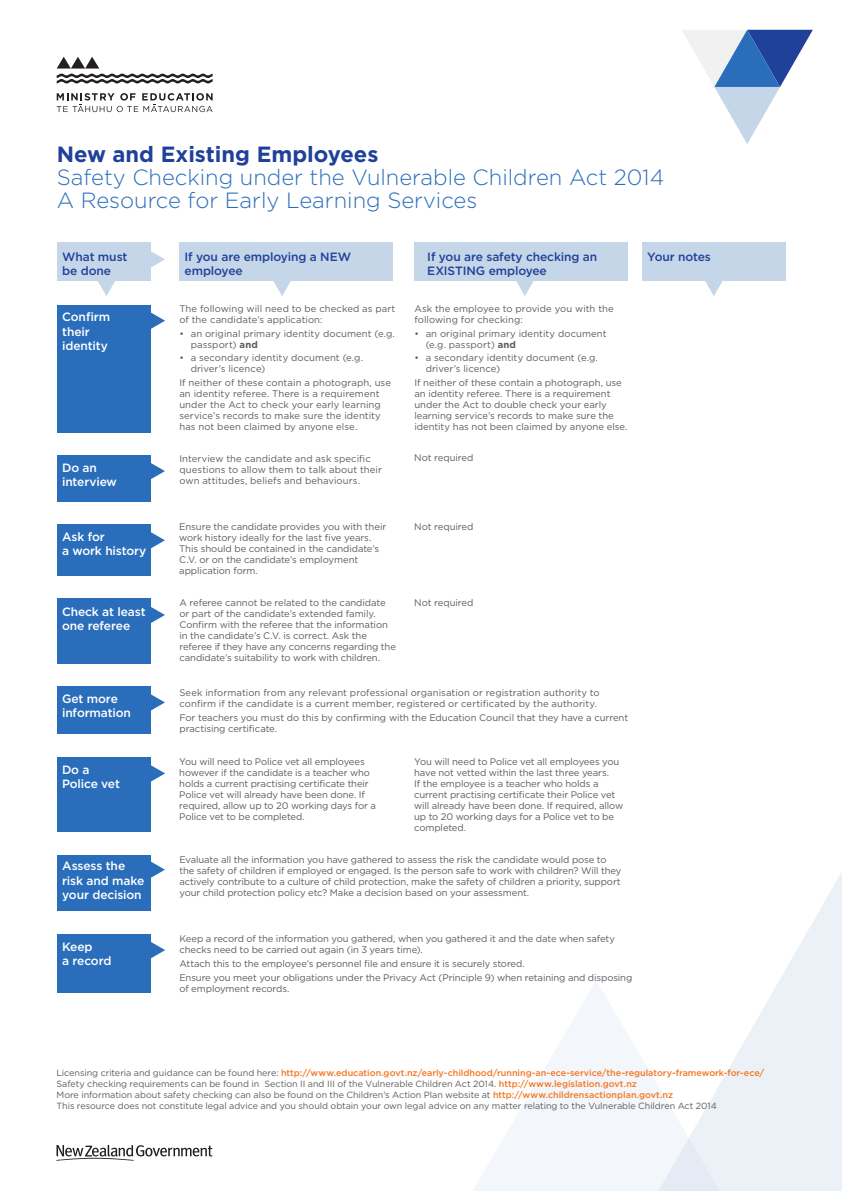
<style>
.page{position:relative;width:842px;height:1191px;background:#fff}
.page>*{position:absolute;margin:0;border:0;box-sizing:border-box;transform-origin:0 0}
.t1{font:300 22px "Gotham";color:#2a6ebb}
.t2{font:700 22px "Gotham";color:#20419a}
.boxes{font:500 12px/14.4px "Gotham";letter-spacing:-.01em;color:#fff}
.boxes-2{font:500 12px/14.4px "Gotham";letter-spacing:-.01em;color:#20419a}
.text{font:9.5px/11px "Gotham";letter-spacing:-.01em;color:#5c5c5c}
.text-2{font:9.5px/11px "Gotham";letter-spacing:.01em;color:#5c5c5c}
.text-3{font:9px/11px "Gotham";letter-spacing:-.005em;color:#5c5c5c}
.s1{font-weight:700}
.s2{font-weight:500;color:#f47721}
</style>
<div class="page">
<svg style="left:723px;top:872px;width:119px;height:319px;fill:#ecf1f7"></svg>
<svg style="left:473px;top:981px;width:250px;height:210px;fill:#f3f6fa"></svg>
<svg style="left:57px;top:93px;width:156px;height:19px"></svg>
<svg style="left:57px;top:57px;width:156px;height:26px"></svg>
<svg style="left:682px;top:30px;width:131px;height:114px"></svg>
<div style="left:57px;top:242px;width:94px;height:39px;background:#c5d6e8"></div>
<div style="left:57px;top:305px;width:94px;height:127px;background:#2a6ebb"></div>
<div style="left:57px;top:455px;width:93px;height:46px;background:#2a6ebb"></div>
<div style="left:57px;top:524px;width:93px;height:51px;background:#2a6ebb"></div>
<div style="left:57px;top:598px;width:93px;height:66px;background:#2a6ebb"></div>
<div style="left:57px;top:686px;width:93px;height:47px;background:#2a6ebb"></div>
<div style="left:57px;top:855px;width:93px;height:55px;background:#2a6ebb"></div>
<div style="left:57px;top:934px;width:93px;height:59px;background:#2a6ebb"></div>
<div style="left:57px;top:757px;width:93px;height:74px;background:#2a6ebb"></div>
<div style="left:642px;top:242px;width:144px;height:39px;background:#c5d6e8"></div>
<div style="left:179px;top:242px;width:214px;height:39px;background:#c5d6e8"></div>
<div style="left:414px;top:242px;width:214px;height:39px;background:#c5d6e8"></div>
<svg style="left:98px;top:281px;width:17px;height:15px"></svg>
<svg style="left:151px;top:312px;width:14px;height:17px"></svg>
<svg style="left:150px;top:462px;width:15px;height:18px"></svg>
<svg style="left:150px;top:531px;width:15px;height:18px"></svg>
<svg style="left:150px;top:606px;width:15px;height:18px"></svg>
<svg style="left:150px;top:693px;width:15px;height:18px"></svg>
<svg style="left:150px;top:860px;width:15px;height:18px"></svg>
<svg style="left:150px;top:941px;width:15px;height:18px"></svg>
<svg style="left:150px;top:764px;width:15px;height:18px"></svg>
<svg style="left:705px;top:281px;width:18px;height:15px"></svg>
<svg style="left:273px;top:281px;width:18px;height:15px"></svg>
<svg style="left:516px;top:281px;width:18px;height:15px"></svg>
<svg style="left:151px;top:251px;width:14px;height:17px"></svg>
<svg style="left:56px;top:1145px;width:156px;height:15px"></svg>
<p class="t2" style="left:57px;top:140px;width:323px">New and Existing Employees</p>
<p class="t1" style="left:57px;top:164px;width:609px">Safety Checking under the Vulnerable Children Act 2014</p>
<p class="t1" style="left:57px;top:187px;width:422px">A Resource for Early Learning Services</p>
<p class="boxes-2" style="left:62px;top:249px;width:67px">What must be done</p>
<p class="boxes" style="left:62px;top:310px;width:49px">Confirm their</p>
<p class="boxes" style="left:62px;top:338px;width:47px">identity</p>
<p class="boxes" style="left:62px;top:460px;width:56px">Do an interview</p>
<p class="boxes" style="left:62px;top:529px;width:44px">Ask for</p>
<p class="boxes" style="left:62px;top:544px;width:86px">a work history</p>
<p class="boxes" style="left:62px;top:604px;width:85px">Check at least one referee</p>
<p class="boxes" style="left:62px;top:691px;width:70px">Get more information</p>
<p class="boxes" style="left:62px;top:762px;width:59px">Do a<br>Police vet</p>
<p class="boxes" style="left:62px;top:858px;width:84px">Assess the risk and make your decision</p>
<p class="boxes" style="left:62px;top:939px;width:32px">Keep</p>
<p class="boxes" style="left:62px;top:953px;width:51px">a record</p>
<p class="boxes-2" style="left:185px;top:249px;width:168px">If you are employing a NEW</p>
<p class="boxes-2" style="left:647px;top:249px;width:65px">Your notes</p>
<p class="boxes-2" style="left:185px;top:263px;width:60px">employee</p>
<p class="boxes-2" style="left:427px;top:249px;width:171px">If you are safety checking an<br>EXISTING employee</p>
<p class="text" style="left:179px;top:303px;width:218px">The following will need to be checked as part of the candidate’s application:</p>
<p class="text-2" style="left:191px;top:327px;width:206px;text-indent:-11px">• an original primary identity document (e.g. passport) <span class="s1">and</span></p>
<p class="text-2" style="left:191px;top:352px;width:174px;text-indent:-11px">• a secondary identity document (e.g. driver’s licence)</p>
<p class="text-2" style="left:179px;top:377px;width:213px">If neither of these contain a photograph, use an identity referee. There is a requirement under the Act to check your early learning service’s records to make sure the identity has not been claimed by anyone else.</p>
<p class="text-2" style="left:179px;top:453px;width:204px">Interview the candidate and ask specific questions to allow them to talk about their own attitudes, beliefs and behaviours.</p>
<p class="text" style="left:179px;top:521px;width:209px">Ensure the candidate provides you with their work history ideally for the last five years.<br>This should be contained in the candidate’s C.V. or on the candidate’s employment application form.</p>
<p class="text" style="left:179px;top:597px;width:218px">A referee cannot be related to the candidate or part of the candidate’s extended family.<br>Confirm with the referee that the information in the candidate’s C.V. is correct. Ask the referee if they have any concerns regarding the candidate’s suitability to work with children.</p>
<p class="text" style="left:179px;top:687px;width:422px">Seek information from any relevant professional organisation or registration authority to confirm if the candidate is a current member, registered or certificated by the authority.</p>
<p class="text" style="left:179px;top:712px;width:450px">For teachers you must do this by confirming with the Education Council that they have a current practising certificate.</p>
<p class="text" style="left:179px;top:755px;width:198px">You will need to Police vet all employees however if the candidate is a teacher who holds a current practising certificate their Police vet will already have been done. If required, allow up to 20 working days for a Police vet to be completed.</p>
<p class="text" style="left:179px;top:853px;width:443px">Evaluate all the information you have gathered to assess the risk the candidate would pose to the safety of children if employed or engaged. Is the person safe to work with children? Will they actively contribute to a culture of child protection, make the safety of children a priority, support your child protection policy etc? Make a decision based on your assessment.</p>
<p class="text" style="left:414px;top:303px;width:201px">Ask the employee to provide you with the following for checking:</p>
<p class="text-2" style="left:426px;top:327px;width:182px;text-indent:-11px">• an original primary identity document (e.g. passport) <span class="s1">and</span></p>
<p class="text-2" style="left:426px;top:352px;width:174px;text-indent:-11px">• a secondary identity document (e.g. driver’s licence)</p>
<p class="text" style="left:414px;top:377px;width:215px">If neither of these contain a photograph, use an identity referee. There is a requirement under the Act to double check your early learning service’s records to make sure the identity has not been claimed by anyone else.</p>
<p class="text" style="left:414px;top:452px;width:61px">Not required</p>
<p class="text" style="left:414px;top:521px;width:61px">Not required</p>
<p class="text" style="left:414px;top:597px;width:61px">Not required</p>
<p class="text" style="left:414px;top:755px;width:211px">You will need to Police vet all employees you have not vetted within the last three years.<br>If the employee is a teacher who holds a current practising certificate their Police vet will already have been done. If required, allow up to 20 working days for a Police vet to be completed.</p>
<p class="text" style="left:179px;top:932px;width:437px">Keep a record of the information you gathered, when you gathered it and the date when safety checks need to be carried out again (in 3 years time).</p>
<p class="text" style="left:179px;top:957px;width:347px">Attach this to the employee’s personnel file and ensure it is securely stored.</p>
<p class="text" style="left:179px;top:971px;width:454px">Ensure you meet your obligations under the Privacy Act (Principle 9) when retaining and disposing of employment records.</p>
<p class="text-3" style="left:56px;top:1067px;width:709px">Licensing criteria and guidance can be found here: <span class="s2">http://www.education.govt.nz/early-childhood/running-an-ece-service/the-regulatory-framework-for-ece/ </span>Safety checking requirements can be found in Section II and III of the Vulnerable Children Act 2014. <span class="s2">http://www.legislation.govt.nz<br></span>More information about safety checking can also be found on the Children’s Action Plan website at <span class="s2">http://www.childrensactionplan.govt.nz<br></span>This resource does not constitute legal advice and you should obtain your own legal advice on any matter relating to the Vulnerable Children Act 2014</p>
</div>
